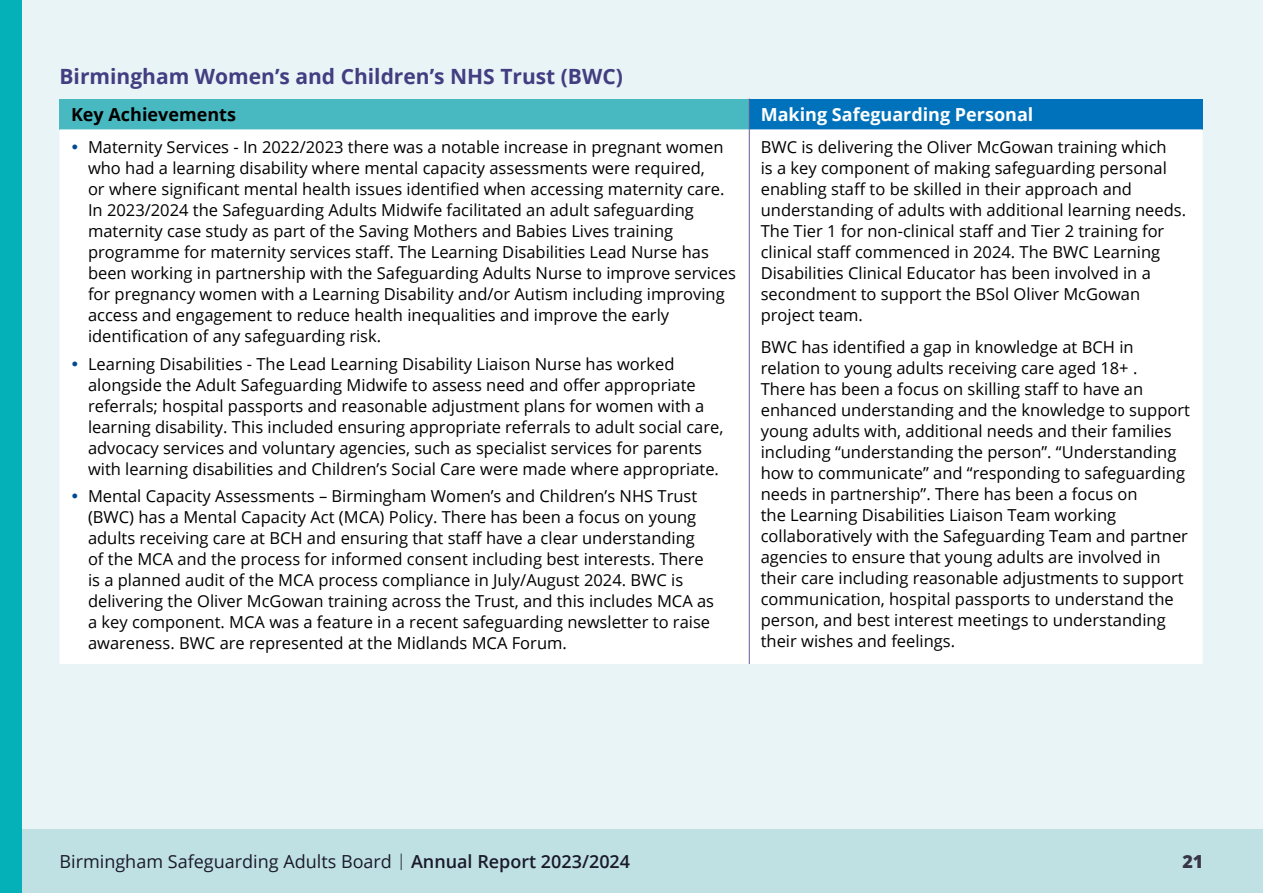
<style>
.page{position:relative;width:1263px;height:893px;background:#e8f4f6}
.page>*{position:absolute;margin:0;border:0;box-sizing:border-box;transform-origin:0 0}
.H2_14pt{font:700 21px "Open Sans";color:#433d81}
.t1{font:18px "Open Sans";color:#1a1a29}
.BODY_11pt_Regular{font:700 18px "Open Sans";color:#fff}
.BODY_11pt_Regular-2{font:700 18px "Open Sans";color:#000}
.t2{font:800 18px "Open Sans";color:#383646}
.BODY_11pt_Regular-3{font:16.5px/21px "Open Sans";color:#000}
.s1{color:#004a93}
.s2{font-weight:300;font-size:16.2px}
.s3{font-weight:600}
</style>
<div class="page">
<div style="left:0;top:829px;width:1263px;height:64px;background:#bfe1e4"></div>
<div style="left:0;top:0;width:21px;height:893px;background:#04b1b9"></div>
<div style="left:60px;top:99px;width:689px;height:30px;background:#48b9c0"></div>
<div style="left:749px;top:99px;width:454px;height:30px;background:#0072bb"></div>
<div style="left:60px;top:129px;width:1143px;height:535px;background:#fff"></div>
<hr style="left:749px;top:99px;width:1px;height:30px;background:#655c97">
<hr style="left:749px;top:129px;width:1px;height:535px;background:#655c97">
<h2 class="H2_14pt" style="left:60px;top:62px;width:565px">Birmingham Women’s and Children’s NHS Trust (BWC)</h2>
<p class="BODY_11pt_Regular-2" style="left:71px;top:102px;width:166px">Key Achievements</p>
<p class="BODY_11pt_Regular" style="left:761px;top:102px;width:274px">Making Safeguarding Personal</p>
<p class="BODY_11pt_Regular-3" style="left:88px;top:136px;width:649px;text-indent:-17px"><span class="s1">•</span> Maternity Services - In 2022/2023 there was a notable increase in pregnant women who had a learning disability where mental capacity assessments were required,<br>or where significant mental health issues identified when accessing maternity care.<br>In 2023/2024 the Safeguarding Adults Midwife facilitated an adult safeguarding maternity case study as part of the Saving Mothers and Babies Lives training programme for maternity services staff. The Learning Disabilities Lead Nurse has been working in partnership with the Safeguarding Adults Nurse to improve services for pregnancy women with a Learning Disability and/or Autism including improving access and engagement to reduce health inequalities and improve the early identification of any safeguarding risk.</p>
<p class="BODY_11pt_Regular-3" style="left:88px;top:353px;width:637px;text-indent:-17px"><span class="s1">•</span> Learning Disabilities - The Lead Learning Disability Liaison Nurse has worked alongside the Adult Safeguarding Midwife to assess need and offer appropriate referrals; hospital passports and reasonable adjustment plans for women with a learning disability. This included ensuring appropriate referrals to adult social care, advocacy services and voluntary agencies, such as specialist services for parents with learning disabilities and Children’s Social Care were made where appropriate.</p>
<p class="BODY_11pt_Regular-3" style="left:88px;top:485px;width:628px;text-indent:-17px"><span class="s1">•</span> Mental Capacity Assessments – Birmingham Women’s and Children’s NHS Trust (BWC) has a Mental Capacity Act (MCA) Policy. There has been a focus on young adults receiving care at BCH and ensuring that staff have a clear understanding of the MCA and the process for informed consent including best interests. There is a planned audit of the MCA process compliance in July/August 2024. BWC is delivering the Oliver McGowan training across the Trust, and this includes MCA as a key component. MCA was a feature in a recent safeguarding newsletter to raise awareness. BWC are represented at the Midlands MCA Forum.</p>
<p class="BODY_11pt_Regular-3" style="left:761px;top:136px;width:427px">BWC is delivering the Oliver McGowan training which<br>is a key component of making safeguarding personal enabling staff to be skilled in their approach and understanding of adults with additional learning needs.<br>The Tier 1 for non-clinical staff and Tier 2 training for clinical staff commenced in 2024. The BWC Learning Disabilities Clinical Educator has been involved in a secondment to support the BSol Oliver McGowan project team.</p>
<p class="BODY_11pt_Regular-3" style="left:761px;top:336px;width:431px">BWC has identified a gap in knowledge at BCH in relation to young adults receiving care aged 18+ .<br>There has been a focus on skilling staff to have an enhanced understanding and the knowledge to support young adults with, additional needs and their families including “understanding the person”. “Understanding how to communicate” and “responding to safeguarding needs in partnership”. There has been a focus on<br>the Learning Disabilities Liaison Team working collaboratively with the Safeguarding Team and partner agencies to ensure that young adults are involved in their care including reasonable adjustments to support communication, hospital passports to understand the person, and best interest meetings to understanding their wishes and feelings.</p>
<p class="t1" style="left:60px;top:849px;width:572px">Birmingham Safeguarding Adults Board <span class="s2">|</span> <span class="s3">Annual Report 2023/2024</span></p>
<p class="t2" style="left:1182px;top:848px;width:23px">21</p>
</div>
